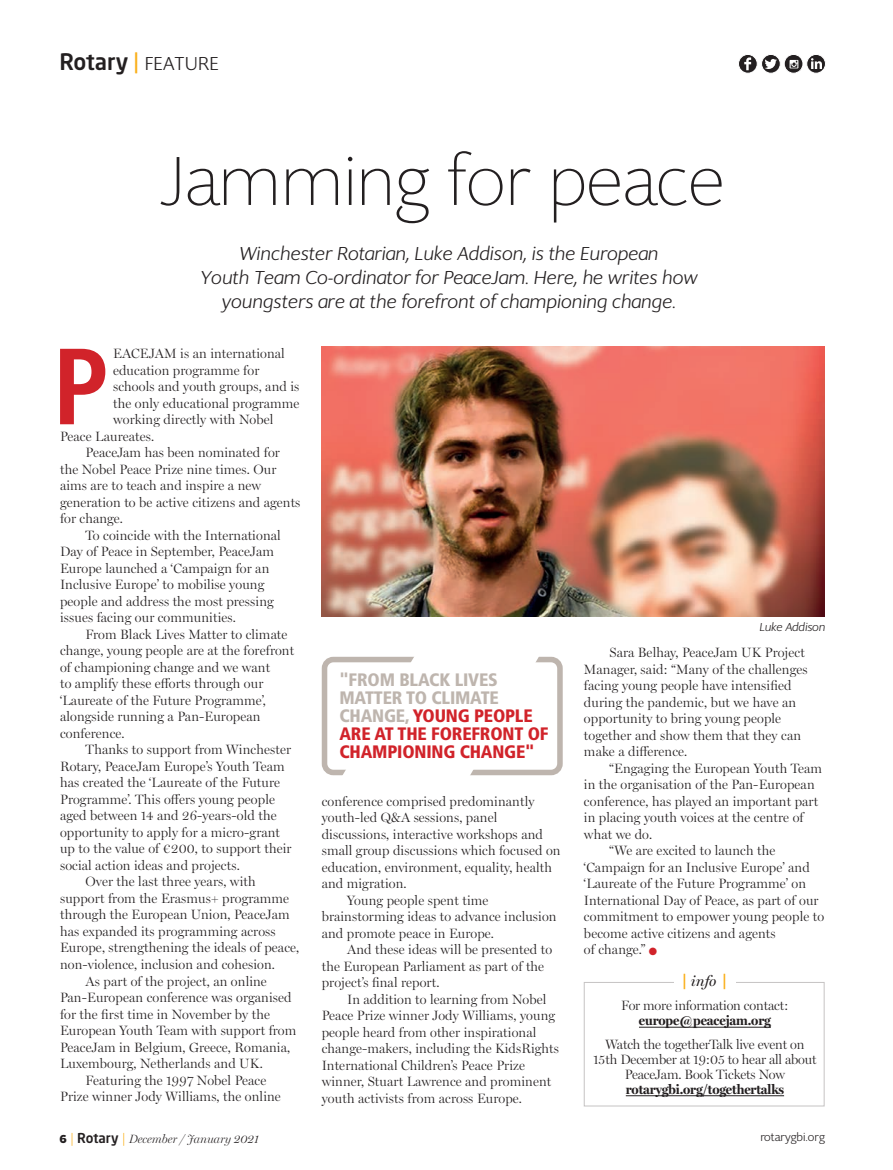
<style>
.page{position:relative;width:893px;height:1170px;background:#fff}
.page>*{position:absolute;margin:0;border:0;box-sizing:border-box;transform-origin:0 0}
.t1{font:700 condensed 108px "Frutiger LT Std";color:#d1232a}
.t2{font:100 72px "Supra Classic";color:#231f20}
.Standfirst_Sans_Seri{font:italic 300 19.5px/24px "Supra Classic";color:#231f20;text-align:center}
.t3{font:300 19.5px "Supra Classic";letter-spacing:.01em;color:#231f20}
.t4{font:900 condensed 18px/18px "Frutiger LT Std";letter-spacing:-.01em;color:#d1232a}
.t5{font:italic 15px "Miller Display";color:#231f20}
.t6{font:300 13.5px/16.5px "Miller Display";letter-spacing:.01em;color:#231f20}
.t7{font:300 13.5px/15px "Miller Display";letter-spacing:-.01em;color:#231f20;text-align:center}
.t8{font:italic 300 12px "Miller Display";color:#231f20}
.t9{font:300 12px "Supra Classic";color:#231f20}
.Letters_headings{font:italic 300 12px "Supra Classic";letter-spacing:-.01em;color:#231f20}
.s1{font-family:"Neo Sans";font-weight:500;font-size:22.5px}
.s2{font-family:"Neo Sans";font-weight:400;font-size:22.5px;color:#faaf18}
.s3{color:#beb5ae}
.s4{color:#d1232a}
.s5{font-family:"Neo Sans";font-style:normal;font-size:16.5px;color:#faaf18}
.s6{font-weight:700}
.s7{font-family:"Supra Classic";font-weight:700;font-style:normal;font-size:13.5px}
.s8{font-weight:400;font-style:normal;font-size:13.5px;color:#faaf18}
.s9{font-family:"Neo Sans";font-weight:500;font-style:normal;font-size:13.5px}
</style>
<div class="page">
<svg style="left:738px;top:54px;width:19px;height:19px"></svg>
<div style="left:738px;top:54px;width:20px;height:19px;border:1px solid #fff;border-radius:50%"></div>
<svg style="left:761px;top:54px;width:19px;height:19px"></svg>
<div style="left:761px;top:54px;width:20px;height:19px;border:1px solid #fff;border-radius:50%"></div>
<svg style="left:807px;top:54px;width:18px;height:19px"></svg>
<div style="left:806px;top:54px;width:20px;height:19px;border:1px solid #fff;border-radius:50%"></div>
<svg style="left:784px;top:54px;width:19px;height:19px"></svg>
<img style="left:787px;top:57px;width:14px;height:14px">
<div style="left:784px;top:54px;width:19px;height:19px;border:1px solid #fff;border-radius:50%"></div>
<svg style="left:744px;top:57px;width:7px;height:13px"></svg>
<svg style="left:764px;top:59px;width:13px;height:10px"></svg>
<svg style="left:811px;top:58px;width:11px;height:11px"></svg>
<img style="left:322px;top:346px;width:503px;height:271px">
<div style="left:322px;top:656px;width:241px;height:119px;border:6px solid #beb5ae;border-radius:9px"></div>
<svg style="left:330px;top:656px;width:215px;height:120px"></svg>
<hr style="left:639px;top:1026px;width:132px;height:1px;background:#231f20">
<hr style="left:626px;top:1095px;width:158px;height:1px;background:#231f20">
<div style="left:584px;top:982px;width:240px;height:124px;border:1px solid #c6c3c3"></div>
<div style="left:674px;top:974px;width:61px;height:20px;background:#fff"></div>
<p class="t3" style="left:59px;top:52px;width:161px"><span class="s1">Rotary</span> <span class="s2">|</span> FEATURE</p>
<p class="t2" style="left:160px;top:140px;width:566px">Jamming for peace</p>
<p class="Standfirst_Sans_Seri" style="left:200px;top:242px;width:499px">Winchester Rotarian, Luke Addison, is the European<br>Youth Team Co-ordinator for PeaceJam. Here, he writes how youngsters are at the forefront of championing change.</p>
<p class="t1" style="left:53px;top:322px;width:58px">P</p>
<p class="t6" style="left:113px;top:345px;width:173px">EACEJAM is an international</p>
<p class="t6" style="left:113px;top:362px;width:148px">education programme for</p>
<p class="t6" style="left:113px;top:378px;width:188px">schools and youth groups, and is</p>
<p class="t6" style="left:113px;top:395px;width:188px">the only educational programme</p>
<p class="t6" style="left:113px;top:411px;width:162px">working directly with Nobel</p>
<p class="t6" style="left:60px;top:428px;width:96px">Peace Laureates.</p>
<p class="t6" style="left:60px;top:444px;width:242px;text-indent:26px">PeaceJam has been nominated for the Nobel Peace Prize nine times. Our aims are to teach and inspire a new generation to be active citizens and agents for change.</p>
<p class="t6" style="left:60px;top:527px;width:222px;text-indent:26px">To coincide with the International Day of Peace in September, PeaceJam Europe launched a ‘Campaign for an Inclusive Europe’ to mobilise young people and address the most pressing issues facing our communities.</p>
<p class="t6" style="left:60px;top:626px;width:236px;text-indent:26px">From Black Lives Matter to climate change, young people are at the forefront of championing change and we want<br>to amplify these efforts through our ‘Laureate of the Future Programme’, alongside running a Pan-European conference.</p>
<p class="t6" style="left:60px;top:741px;width:233px;text-indent:26px">Thanks to support from Winchester Rotary, PeaceJam Europe’s Youth Team has created the ‘Laureate of the Future Programme’. This offers young people aged between 14 and 26-years-old the opportunity to apply for a micro-grant up to the value of €200, to support their social action ideas and projects.</p>
<p class="t6" style="left:60px;top:873px;width:241px;text-indent:26px">Over the last three years, with support from the Erasmus+ programme through the European Union, PeaceJam has expanded its programming across Europe, strengthening the ideals of peace, non-violence, inclusion and cohesion.</p>
<p class="t6" style="left:60px;top:972px;width:238px;text-indent:26px">As part of the project, an online Pan-European conference was organised for the first time in November by the European Youth Team with support from PeaceJam in Belgium, Greece, Romania, Luxembourg, Netherlands and UK.</p>
<p class="t6" style="left:60px;top:1071px;width:222px;text-indent:26px">Featuring the 1997 Nobel Peace<br>Prize winner Jody Williams, the online</p>
<p class="t4" style="left:339px;top:671px;width:211px"><span class="s3">"FROM BLACK LIVES<br>MATTER TO CLIMATE<br>CHANGE,</span> YOUNG PEOPLE<br>ARE AT THE FOREFRONT OF<br>CHAMPIONING CHANGE"</p>
<p class="t6" style="left:322px;top:793px;width:240px">conference comprised predominantly youth-led Q&amp;A sessions, panel discussions, interactive workshops and small group discussions which focused on education, environment, equality, health and migration.</p>
<p class="t6" style="left:322px;top:892px;width:236px;text-indent:26px">Young people spent time brainstorming ideas to advance inclusion and promote peace in Europe.</p>
<p class="t6" style="left:322px;top:941px;width:232px;text-indent:26px">And these ideas will be presented to the European Parliament as part of the project’s final report.</p>
<p class="t6" style="left:322px;top:991px;width:239px;text-indent:26px">In addition to learning from Nobel Peace Prize winner Jody Williams, young people heard from other inspirational change-makers, including the KidsRights International Children’s Peace Prize winner, Stuart Lawrence and prominent youth activists from across Europe.</p>
<p class="Letters_headings" style="left:759px;top:619px;width:67px">Luke Addison</p>
<p class="t6" style="left:584px;top:644px;width:225px;text-indent:26px">Sara Belhay, PeaceJam UK Project Manager, said: “Many of the challenges facing young people have intensified during the pandemic, but we have an opportunity to bring young people together and show them that they can make a difference.</p>
<p class="t6" style="left:584px;top:760px;width:240px;text-indent:26px">“Engaging the European Youth Team in the organisation of the Pan-European conference, has played an important part in placing youth voices at the centre of what we do.</p>
<p class="t6" style="left:584px;top:842px;width:242px;text-indent:26px">“We are excited to launch the ‘Campaign for an Inclusive Europe’ and ‘Laureate of the Future Programme’ on International Day of Peace, as part of our commitment to empower young people to become active citizens and agents<br>of change.” <span class="s4">●</span></p>
<p class="t5" style="left:682px;top:972px;width:46px"><span class="s5">|</span> info <span class="s5">|</span></p>
<p class="t7" style="left:621px;top:998px;width:169px">For more information contact: <span class="s6">europe@peacejam.org</span></p>
<p class="t7" style="left:593px;top:1037px;width:225px">Watch the togetherTalk live event on 15th December at 19:05 to hear all about PeaceJam. Book Tickets Now <span class="s6">rotarygbi.org/togethertalks</span></p>
<p class="t8" style="left:60px;top:1131px;width:201px"><span class="s7">6</span> <span class="s8">|</span> <span class="s9">Rotary</span> <span class="s8">|</span> December / January 2021</p>
<p class="t9" style="left:760px;top:1129px;width:66px">rotarygbi.org</p>
</div>
